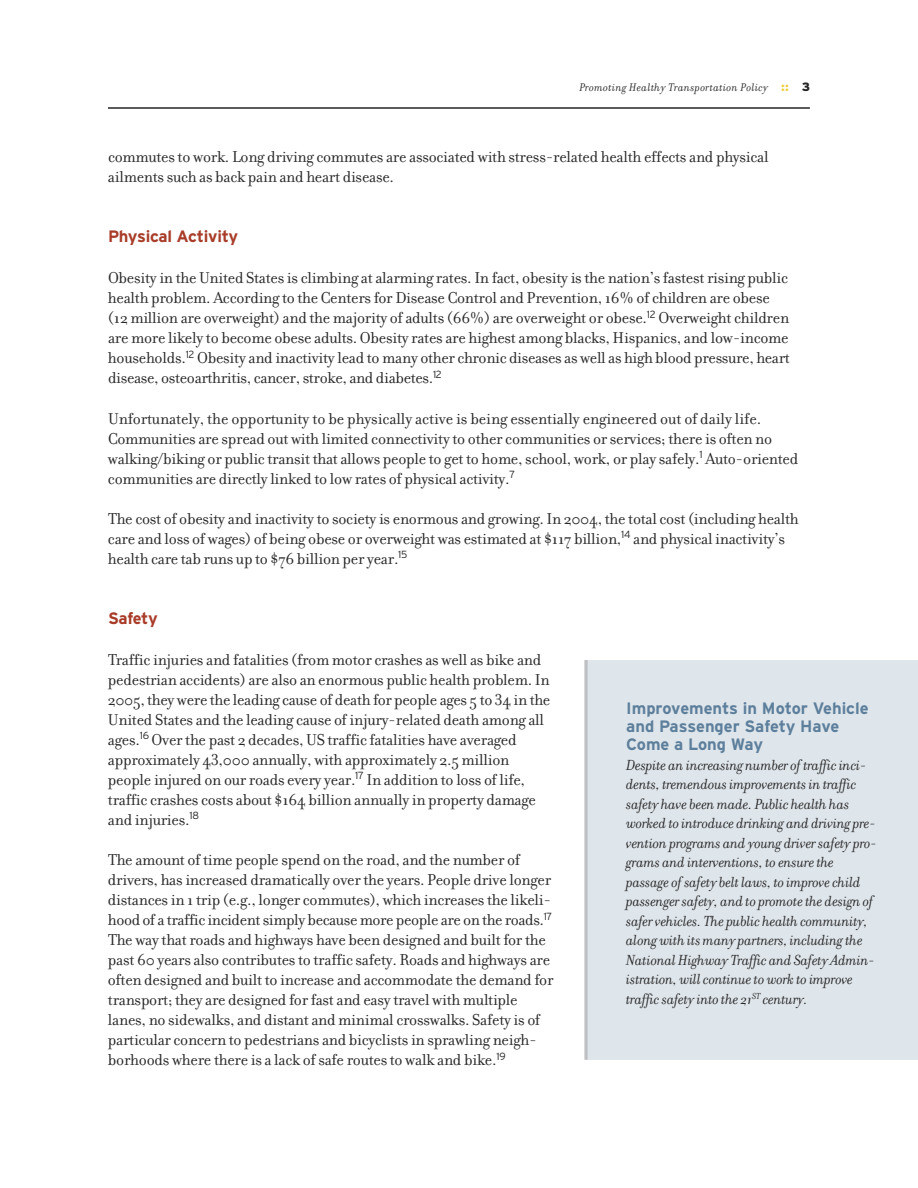
<style>
.page{position:relative;width:918px;height:1188px;background:#fff}
.page>*{position:absolute;margin:0;border:0;box-sizing:border-box;transform-origin:0 0}
.t1{font:17.1px/20px "Filosofia";letter-spacing:-.015em;color:#272627}
.t2{font:700 16.5px/18px "Interstate";color:#5d7f9c}
.t3{font:700 16.5px "Interstate";letter-spacing:-.015em;color:#a83c29}
.t4{font:italic 15.75px/19.5px "Filosofia";letter-spacing:-.015em;color:#272627}
.t5{font:italic 12px "Filosofia";letter-spacing:.025em;color:#272627}
.s1{font-family:"Interstate";font-weight:900;font-style:normal;color:#eecf41}
.s2{font-family:"Interstate";font-weight:900;font-style:normal}
</style>
<div class="page">
<hr style="left:108px;top:107px;width:702px;height:2px;background:#272627">
<div style="left:585px;top:660px;width:333px;height:400px;background:#dfe6eb"></div>
<hr style="left:586px;top:660px;width:1px;height:400px;background:#a9a8a9">
<hr style="left:585px;top:660px;width:1px;height:400px;background:#a9a8a9">
<p class="t5" style="left:579px;top:79px;width:232px">Promoting Healthy Transportation Policy <span class="s1">::</span> <span class="s2">3</span></p>
<p class="t1" style="left:108px;top:146px;width:662px">commutes to work. Long driving commutes are associated with stress-related health effects and physical ailments such as back pain and heart disease.</p>
<p class="t3" style="left:108px;top:227px;width:132px">Physical Activity</p>
<p class="t1" style="left:108px;top:267px;width:683px">Obesity in the United States is climbing at alarming rates. In fact, obesity is the nation’s fastest rising public health problem. According to the Centers for Disease Control and Prevention, 16% of children are obese (12 million are overweight) and the majority of adults (66%) are overweight or obese.<sup>12</sup> Overweight children are more likely to become obese adults. Obesity rates are highest among blacks, Hispanics, and low-income households.<sup>12</sup> Obesity and inactivity lead to many other chronic diseases as well as high blood pressure, heart disease, osteoarthritis, cancer, stroke, and diabetes.<sup>12</sup></p>
<p class="t1" style="left:108px;top:408px;width:692px">Unfortunately, the opportunity to be physically active is being essentially engineered out of daily life.<br>Communities are spread out with limited connectivity to other communities or services; there is often no walking/biking or public transit that allows people to get to home, school, work, or play safely.<sup>1</sup> Auto-oriented communities are directly linked to low rates of physical activity.<sup>7</sup></p>
<p class="t1" style="left:108px;top:508px;width:692px">The cost of obesity and inactivity to society is enormous and growing. In 2004, the total cost (including health care and loss of wages) of being obese or overweight was estimated at $117 billion,<sup>14</sup> and physical inactivity’s health care tab runs up to $76 billion per year.<sup>15</sup></p>
<p class="t3" style="left:108px;top:609px;width:51px">Safety</p>
<p class="t1" style="left:108px;top:649px;width:444px">Traffic injuries and fatalities (from motor crashes as well as bike and pedestrian accidents) are also an enormous public health problem. In 2005, they were the leading cause of death for people ages 5 to 34 in the United States and the leading cause of injury-related death among all ages.<sup>16</sup> Over the past 2 decades, US traffic fatalities have averaged approximately 43,000 annually, with approximately 2.5 million people injured on our roads every year.<sup>17</sup> In addition to loss of life, traffic crashes costs about $164 billion annually in property damage and injuries.<sup>18</sup></p>
<p class="t1" style="left:108px;top:849px;width:447px">The amount of time people spend on the road, and the number of drivers, has increased dramatically over the years. People drive longer distances in 1 trip (e.g., longer commutes), which increases the likeli&shy;hood of a traffic incident simply because more people are on the roads.<sup>17<br></sup>The way that roads and highways have been designed and built for the past 60 years also contributes to traffic safety. Roads and highways are often designed and built to increase and accommodate the demand for transport; they are designed for fast and easy travel with multiple lanes, no sidewalks, and distant and minimal crosswalks. Safety is of particular concern to pedestrians and bicyclists in sprawling neigh&shy;borhoods where there is a lack of safe routes to walk and bike.<sup>19</sup></p>
<p class="t2" style="left:626px;top:700px;width:244px">Improvements in Motor Vehicle and Passenger Safety Have<br>Come a Long Way</p>
<p class="t4" style="left:626px;top:755px;width:252px">Despite an increasing number of traffic inci&shy;dents, tremendous improvements in traffic safety have been made. Public health has worked to introduce drinking and driving pre&shy;vention programs and young driver safety pro&shy;grams and interventions, to ensure the passage ofsafety belt laws, to improve child passenger safety, and to promote the design of safer vehicles. The public health community, along with its many partners, including the National Highway Traffic and Safety Admin&shy;istration, will continue to work to improve traffic safety into the 21<sup>ST</sup> century.</p>
</div>
